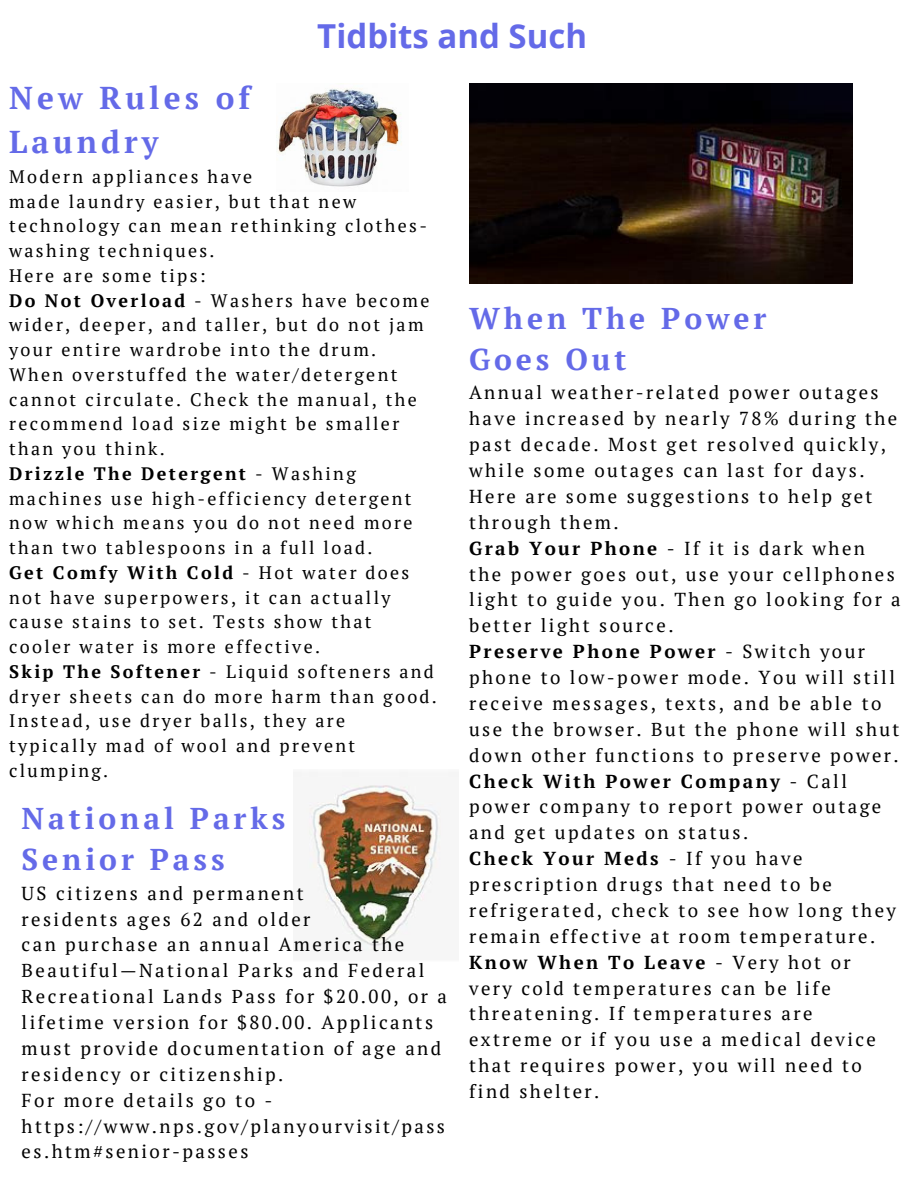
<style>
.page{position:relative;width:918px;height:1188px;background:#fff}
.page>*{position:absolute;margin:0;border:0;box-sizing:border-box;transform-origin:0 0}
.t1{font:700 33px "Open Sans";color:#646ae8}
.t2{font:700 31.5px "PT Serif";letter-spacing:.13em;color:#646ae8}
.t3{font:700 30px "PT Serif";letter-spacing:.13em;color:#646ae8}
.t4{font:18.75px/25.8px "PT Serif";letter-spacing:.13em;color:#000}
.t5{font:18px/24.8px "PT Serif";letter-spacing:.13em;color:#000}
.s1{font-weight:700}
</style>
<div class="page">
<img style="left:277px;top:88px;width:125px;height:99px">
<img style="left:469px;top:83px;width:384px;height:201px">
<img style="left:306px;top:783px;width:135px;height:168px">
<p class="t1" style="left:317px;top:13px;width:271px">Tidbits and Such</p>
<p class="t2" style="left:9px;top:76px;width:243px">New Rules of</p>
<p class="t2" style="left:9px;top:120px;width:151px">Laundry</p>
<p class="t5" style="left:9px;top:164px;width:245px">Modern appliances have</p>
<p class="t5" style="left:9px;top:189px;width:419px">made laundry easier, but that new technology can mean rethinking clothes&shy;washing techniques.</p>
<p class="t5" style="left:9px;top:263px;width:198px">Here are some tips:</p>
<p class="t5" style="left:9px;top:288px;width:422px"><span class="s1">Do Not Overload</span> - Washers have become wider, deeper, and taller, but do not jam your entire wardrobe into the drum.<br>When overstuffed the water/detergent cannot circulate. Check the manual, the recommend load size might be smaller than you think.</p>
<p class="t5" style="left:9px;top:461px;width:405px"><span class="s1">Drizzle The Detergent</span> - Washing machines use high-efficiency detergent now which means you do not need more than two tablespoons in a full load.</p>
<p class="t5" style="left:9px;top:560px;width:402px"><span class="s1">Get Comfy With Cold</span> - Hot water does not have superpowers, it can actually cause stains to set. Tests show that cooler water is more effective.</p>
<p class="t5" style="left:9px;top:659px;width:429px"><span class="s1">Skip The Softener</span> - Liquid softeners and dryer sheets can do more harm than good.<br>Instead, use dryer balls, they are typically mad of wool and prevent clumping.</p>
<p class="t3" style="left:22px;top:798px;width:265px">National Parks</p>
<p class="t3" style="left:22px;top:839px;width:204px">Senior Pass</p>
<p class="t4" style="left:22px;top:880px;width:284px">US citizens and permanent</p>
<p class="t4" style="left:22px;top:906px;width:290px">residents ages 62 and older</p>
<p class="t4" style="left:22px;top:931px;width:427px">can purchase an annual America the Beautiful—National Parks and Federal Recreational Lands Pass for $20.00, or a lifetime version for $80.00. Applicants must provide documentation of age and residency or citizenship.</p>
<p class="t4" style="left:22px;top:1087px;width:425px">For more details go to - https://www.nps.gov/planyourvisit/pass es.htm#senior-passes</p>
<p class="t3" style="left:469px;top:297px;width:299px">When The Power</p>
<p class="t3" style="left:469px;top:339px;width:159px">Goes Out</p>
<p class="t4" style="left:469px;top:379px;width:430px">Annual weather-related power outages have increased by nearly 78% during the past decade. Most get resolved quickly, while some outages can last for days.<br>Here are some suggestions to help get through them.</p>
<p class="t4" style="left:469px;top:535px;width:433px"><span class="s1">Grab Your Phone</span> - If it is dark when the power goes out, use your cellphones light to guide you. Then go looking for a better light source.</p>
<p class="t4" style="left:469px;top:638px;width:432px"><span class="s1">Preserve Phone Power</span> - Switch your phone to low-power mode. You will still receive messages, texts, and be able to use the browser. But the phone will shut down other functions to preserve power.</p>
<p class="t4" style="left:469px;top:768px;width:414px"><span class="s1">Check With Power Company</span> - Call power company to report power outage and get updates on status.</p>
<p class="t4" style="left:469px;top:845px;width:428px"><span class="s1">Check Your Meds</span> - If you have prescription drugs that need to be refrigerated, check to see how long they remain effective at room temperature.</p>
<p class="t4" style="left:469px;top:949px;width:408px"><span class="s1">Know When To Leave</span> - Very hot or very cold temperatures can be life threatening. If temperatures are extreme or if you use a medical device that requires power, you will need to find shelter.</p>
</div>
